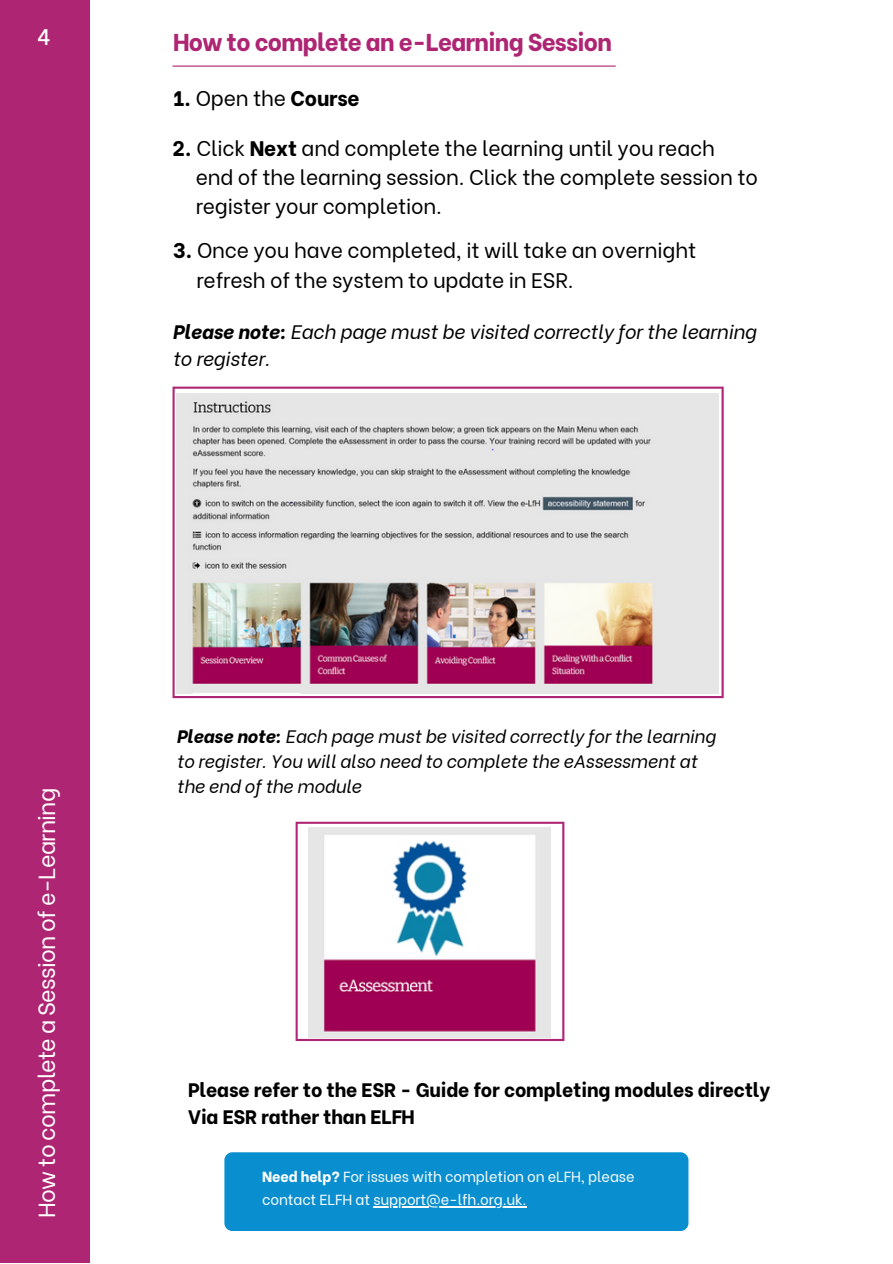
<style>
.page{position:relative;width:893px;height:1264px;background:#fff}
.page>*{position:absolute;margin:0;border:0;box-sizing:border-box;transform-origin:0 0}
.t1{font:800 24.3px "Be Vietnam";letter-spacing:-.03em;color:#ae2573}
.t2{font:23.25px "Be Vietnam";letter-spacing:-.03em;color:#fff}
.t3{font:500 22.5px "Be Vietnam";color:#fff}
.t4{font:21px/29.2px "Be Vietnam";letter-spacing:-.01em;color:#000}
.t5{font:800 21px "Be Vietnam";letter-spacing:-.01em;color:#000}
.t6{font:800 19.5px/27px "Be Vietnam";letter-spacing:-.01em;color:#000}
.t7{font:italic 19.5px/27px "Be Vietnam";letter-spacing:-.01em;color:#000}
.t8{font:italic 18px/24.8px "Be Vietnam";letter-spacing:-.01em;color:#000}
.t9{font:14.55px/23.5px "Be Vietnam";letter-spacing:-.01em;color:#fff}
.s1{font-weight:400}
.s2{font-weight:800}
</style>
<div class="page">
<div style="left:224px;top:1152px;width:464px;height:78px;background:#098fcf;border-radius:8px"></div>
<hr style="left:373px;top:1206px;width:153px;height:1px;background:#fff">
<div style="left:0;top:0;width:89px;height:1262px;background:#ae2573"></div>
<hr style="left:172px;top:66px;width:443px;height:1px;background:#ae2573">
<svg style="left:172px;top:386px;width:551px;height:312px"></svg>
<svg style="left:295px;top:821px;width:269px;height:220px"></svg>
<img style="left:176px;top:393px;width:542px;height:300px">
<img style="left:309px;top:827px;width:241px;height:210px">
<p class="t3" style="left:37px;top:18px;width:15px">4</p>
<p class="t1" style="left:173px;top:22px;width:440px">How to complete an e-Learning Session</p>
<p class="t5" style="left:173px;top:81px;width:188px">1. <span class="s1">Open the</span> Course</p>
<p class="t4" style="left:196px;top:131px;width:563px;text-indent:-23px"><span class="s2">2.</span> Click <span class="s2">Next</span> and complete the learning until you reach<br>end of the learning session. Click the complete session to register your completion.</p>
<p class="t4" style="left:196px;top:234px;width:501px;text-indent:-23px"><span class="s2">3.</span> Once you have completed, it will take an overnight refresh of the system to update in ESR.</p>
<p class="t7" style="left:172px;top:316px;width:585px"><span class="s2">Please note:</span> Each page must be visited correctly for the learning to register.</p>
<p class="t2" style="left:27px;top:1217px;width:432px;rotate:-90deg">How to complete a Session of e-Learning</p>
<p class="t8" style="left:176px;top:722px;width:540px"><span class="s2">Please note:</span> Each page must be visited correctly for the learning to register. You will also need to complete the eAssessment at the end of the module</p>
<p class="t6" style="left:188px;top:1074px;width:583px">Please refer to the ESR - Guide for completing modules directly<br>Via ESR rather than ELFH</p>
<p class="t9" style="left:262px;top:1162px;width:374px"><span class="s2">Need help?</span> For issues with completion on eLFH, please contact ELFH at support@e-lfh.org.uk.</p>
</div>
